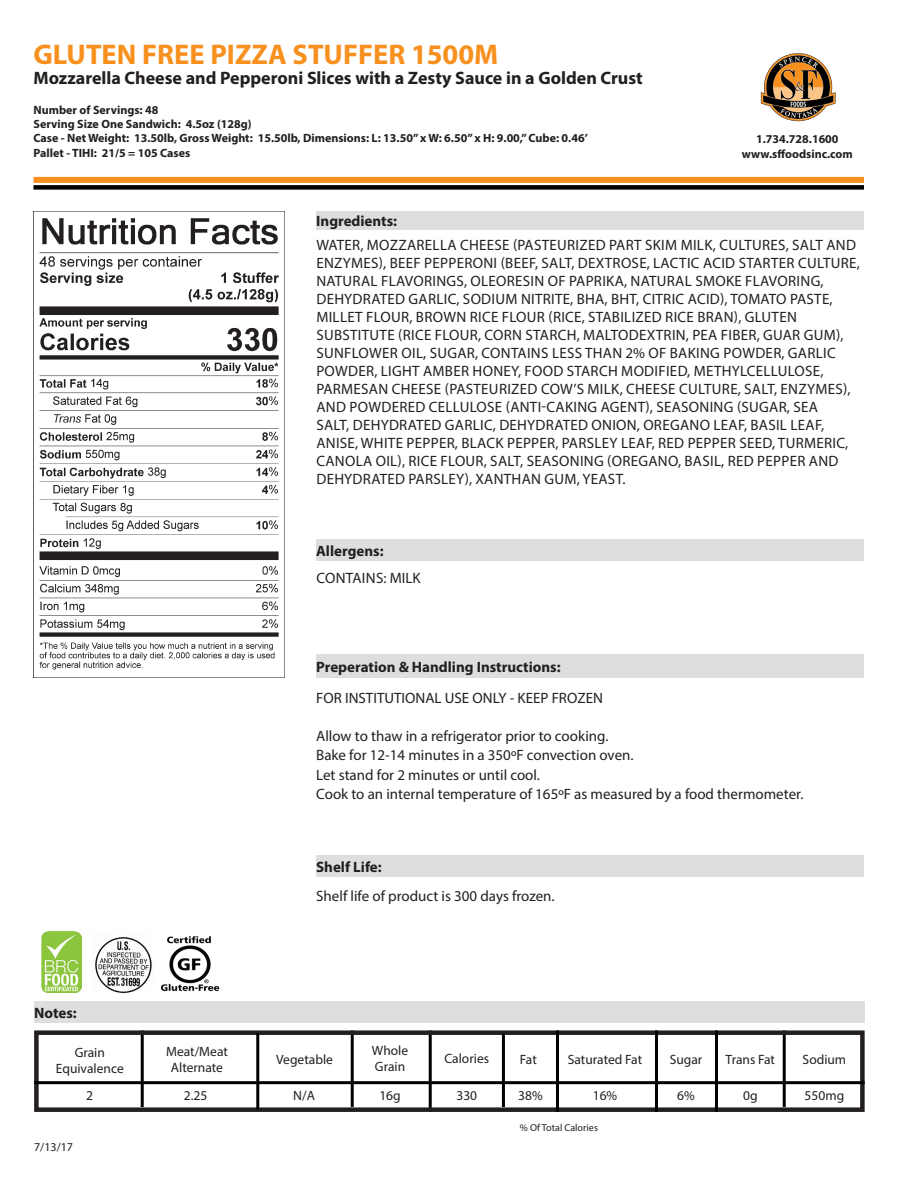
<style>
.page{position:relative;width:918px;height:1188px;background:#fff}
.page>*{position:absolute;margin:0;border:0;box-sizing:border-box;transform-origin:0 0}
.t1{font:700 28.5px "Myriad Pro";color:#f7901e}
.t2{font:700 18px "Myriad Pro";color:#231f20}
.t3{font:15px/18px "Myriad Pro";letter-spacing:.02em;color:#231f20}
.t4{font:15px "Myriad Pro";color:#231f20}
.t5{font:700 15px "Myriad Pro";color:#231f20}
.t6{font:13.5px/16.2px "Myriad Pro";color:#231f20;text-align:center}
.t7{font:700 12px "Myriad Pro";color:#231f20}
.t8{font:12px "Myriad Pro";color:#231f20}
.t9{font:10.2px "Myriad Pro";color:#231f20}
</style>
<div class="page">
<div style="left:316px;top:211px;width:548px;height:19px;background:#dddee0"></div>
<div style="left:316px;top:540px;width:548px;height:21px;background:#dddee0"></div>
<div style="left:316px;top:655px;width:548px;height:23px;background:#dddee0"></div>
<div style="left:33px;top:177px;width:831px;height:6px;background:#f7901e"></div>
<div style="left:33px;top:185px;width:831px;height:5px;background:#000"></div>
<img style="left:33px;top:211px;width:251px;height:466px">
<div style="left:316px;top:856px;width:548px;height:21px;background:#dddee0"></div>
<img style="left:760px;top:53px;width:76px;height:69px">
<img style="left:95px;top:936px;width:57px;height:57px">
<img style="left:42px;top:932px;width:40px;height:60px">
<img style="left:161px;top:936px;width:59px;height:56px">
<div style="left:34px;top:1002px;width:831px;height:21px;background:#dddee0"></div>
<hr style="left:141px;top:1030px;width:3px;height:77px;background:#000">
<hr style="left:351px;top:1030px;width:3px;height:77px;background:#000">
<hr style="left:429px;top:1030px;width:3px;height:82px;background:#000">
<hr style="left:783px;top:1030px;width:3px;height:77px;background:#000">
<div style="left:34px;top:1030px;width:831px;height:82px;border:4px solid #231f20"></div>
<hr style="left:556px;top:1030px;width:3px;height:82px;background:#000">
<hr style="left:655px;top:1030px;width:3px;height:82px;background:#000">
<hr style="left:715px;top:1030px;width:3px;height:82px;background:#000">
<hr style="left:34px;top:1081px;width:831px;height:3px;background:#000">
<hr style="left:256px;top:1033px;width:3px;height:76px;background:#000">
<hr style="left:502px;top:1033px;width:3px;height:74px;background:#000">
<p class="t1" style="left:33px;top:36px;width:466px">GLUTEN FREE PIZZA STUFFER 1500M</p>
<p class="t2" style="left:33px;top:66px;width:611px">Mozzarella Cheese and Pepperoni Slices with a Zesty Sauce in a Golden Crust</p>
<p class="t7" style="left:33px;top:102px;width:127px">Number of Servings: 48</p>
<p class="t7" style="left:33px;top:116px;width:220px">Serving Size One Sandwich: 4.5oz (128g)</p>
<p class="t7" style="left:33px;top:131px;width:556px">Case - Net Weight: 13.50lb, Gross Weight: 15.50lb, Dimensions: L: 13.50” x W: 6.50” x H: 9.00,” Cube: 0.46’</p>
<p class="t7" style="left:33px;top:145px;width:158px">Pallet - TIHI: 21/5 = 105 Cases</p>
<p class="t5" style="left:316px;top:211px;width:82px">Ingredients:</p>
<p class="t7" style="left:756px;top:131px;width:84px">1.734.728.1600</p>
<p class="t7" style="left:742px;top:146px;width:112px">www.sffoodsinc.com</p>
<p class="t3" style="left:316px;top:236px;width:545px">WATER, MOZZARELLA CHEESE (PASTEURIZED PART SKIM MILK, CULTURES, SALT AND ENZYMES), BEEF PEPPERONI (BEEF, SALT, DEXTROSE, LACTIC ACID STARTER CULTURE, NATURAL FLAVORINGS, OLEORESIN OF PAPRIKA, NATURAL SMOKE FLAVORING, DEHYDRATED GARLIC, SODIUM NITRITE, BHA, BHT, CITRIC ACID), TOMATO PASTE, MILLET FLOUR, BROWN RICE FLOUR (RICE, STABILIZED RICE BRAN), GLUTEN SUBSTITUTE (RICE FLOUR, CORN STARCH, MALTODEXTRIN, PEA FIBER, GUAR GUM), SUNFLOWER OIL, SUGAR, CONTAINS LESS THAN 2% OF BAKING POWDER, GARLIC POWDER, LIGHT AMBER HONEY, FOOD STARCH MODIFIED, METHYLCELLULOSE, PARMESAN CHEESE (PASTEURIZED COW’S MILK, CHEESE CULTURE, SALT, ENZYMES), AND POWDERED CELLULOSE (ANTI-CAKING AGENT), SEASONING (SUGAR, SEA<br>SALT, DEHYDRATED GARLIC, DEHYDRATED ONION, OREGANO LEAF, BASIL LEAF, ANISE, WHITE PEPPER, BLACK PEPPER, PARSLEY LEAF, RED PEPPER SEED, TURMERIC, CANOLA OIL), RICE FLOUR, SALT, SEASONING (OREGANO, BASIL, RED PEPPER AND DEHYDRATED PARSLEY), XANTHAN GUM, YEAST.</p>
<p class="t5" style="left:316px;top:541px;width:69px">Allergens:</p>
<p class="t3" style="left:316px;top:569px;width:106px">CONTAINS: MILK</p>
<p class="t5" style="left:316px;top:657px;width:246px">Preperation &amp; Handling Instructions:</p>
<p class="t4" style="left:316px;top:689px;width:288px">FOR INSTITUTIONAL USE ONLY - KEEP FROZEN</p>
<p class="t4" style="left:316px;top:727px;width:294px">Allow to thaw in a refrigerator prior to cooking.</p>
<p class="t4" style="left:316px;top:746px;width:319px">Bake for 12-14 minutes in a 350ºF convection oven.</p>
<p class="t4" style="left:316px;top:766px;width:225px">Let stand for 2 minutes or until cool.</p>
<p class="t4" style="left:316px;top:785px;width:489px">Cook to an internal temperature of 165ºF as measured by a food thermometer.</p>
<p class="t5" style="left:34px;top:1003px;width:44px">Notes:</p>
<p class="t5" style="left:316px;top:857px;width:67px">Shelf Life:</p>
<p class="t4" style="left:316px;top:887px;width:240px">Shelf life of product is 300 days frozen.</p>
<p class="t6" style="left:372px;top:1042px;width:38px">Whole</p>
<p class="t6" style="left:375px;top:1058px;width:32px">Grain</p>
<p class="t6" style="left:166px;top:1043px;width:63px">Meat/Meat<br>Alternate</p>
<p class="t6" style="left:184px;top:1087px;width:25px">2.25</p>
<p class="t6" style="left:75px;top:1044px;width:32px">Grain</p>
<p class="t6" style="left:56px;top:1060px;width:69px">Equivalence</p>
<p class="t6" style="left:445px;top:1050px;width:46px">Calories</p>
<p class="t6" style="left:456px;top:1087px;width:22px">330</p>
<p class="t6" style="left:520px;top:1051px;width:18px">Fat</p>
<p class="t6" style="left:568px;top:1051px;width:76px">Saturated Fat</p>
<p class="t6" style="left:670px;top:1051px;width:34px">Sugar</p>
<p class="t6" style="left:726px;top:1051px;width:51px">Trans Fat</p>
<p class="t6" style="left:803px;top:1051px;width:45px">Sodium</p>
<p class="t6" style="left:276px;top:1051px;width:58px">Vegetable</p>
<p class="t6" style="left:86px;top:1087px;width:8px">2</p>
<p class="t6" style="left:293px;top:1087px;width:23px">N/A</p>
<p class="t6" style="left:379px;top:1087px;width:23px">16g</p>
<p class="t6" style="left:518px;top:1087px;width:26px">38%</p>
<p class="t6" style="left:593px;top:1087px;width:26px">16%</p>
<p class="t6" style="left:677px;top:1087px;width:19px">6%</p>
<p class="t6" style="left:743px;top:1087px;width:16px">0g</p>
<p class="t6" style="left:805px;top:1087px;width:41px">550mg</p>
<p class="t8" style="left:34px;top:1139px;width:41px">7/13/17</p>
<p class="t9" style="left:520px;top:1121px;width:80px">% Of Total Calories</p>
</div>
